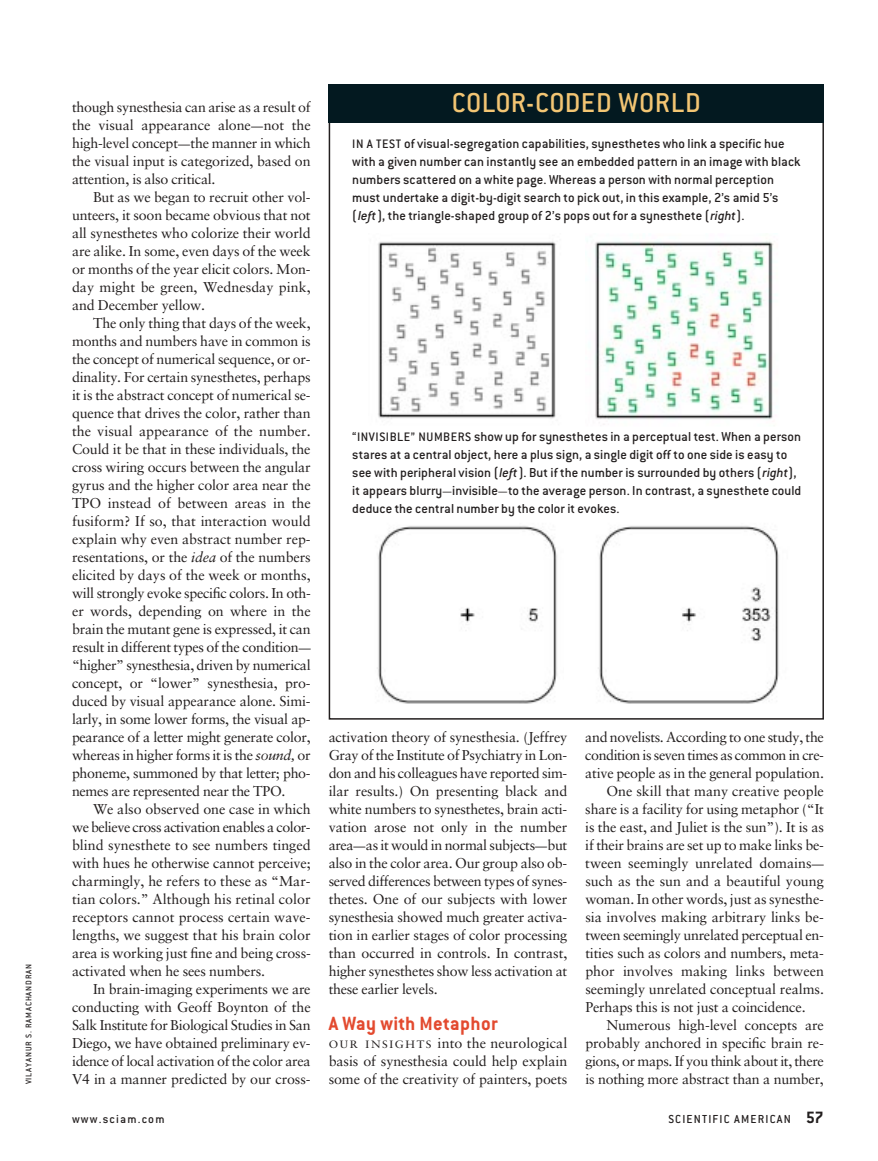
<style>
.page{position:relative;width:878px;height:1161px;background:#fff}
.page>*{position:absolute;margin:0;border:0;box-sizing:border-box;transform-origin:0 0}
.t1{font:500 30px "Conduit ITC";letter-spacing:.01em;color:#f3c573}
.t2{font:700 21px "Conduit ITC";letter-spacing:.02em;color:#e34a2f}
.t3{font:14.25px/18px "Sabon";letter-spacing:-.01em;color:#231f1f;text-align:justify}
.t4{font:500 14.25px/18px "Conduit ITC";letter-spacing:.005em;color:#231f1f}
.t5{font:14.25px "Sabon";letter-spacing:-.03em;color:#231f1f}
.t6{font:500 12.75px "Conduit ITC";letter-spacing:.09em;color:#231f1f}
.t7{font:500 9px "Conduit ITC";letter-spacing:.09em;color:#231f1f}
.s1{font-size:12px}
.s2{font-style:italic}
.s3{font-size:13.5px}
.s4{font-family:"Sabon Roman SC";font-size:10.65px}
.s5{font-weight:700;font-size:18px}
</style>
<div class="page">
<img style="left:378px;top:241px;width:178px;height:178px">
<img style="left:598px;top:526px;width:181px;height:178px">
<div style="left:328px;top:84px;width:496px;height:39px;background:#031920"></div>
<img style="left:595px;top:241px;width:179px;height:184px">
<img style="left:377px;top:526px;width:180px;height:178px">
<p class="t7" style="left:25px;top:1084px;width:122px;rotate:-90deg">VILAYANUR S. RAMACHANDRAN</p>
<p class="t3" style="left:72px;top:99px;width:240px">though synesthesia can arise as a result of the visual appearance alone<span class="s1">—</span>not the high-level concept<span class="s1">—</span>the manner in which the visual input is categorized, based on attention, is also critical.</p>
<p class="t3" style="left:72px;top:189px;width:240px;text-indent:21px">But as we began to recruit other vol&shy;unteers, it soon became obvious that not all synesthetes who colorize their world are alike. In some, even days of the week or months of the year elicit colors. Mon&shy;day might be green, Wednesday pink, and December yellow.</p>
<p class="t3" style="left:72px;top:315px;width:240px;text-indent:21px">The only thing that days of the week, months and numbers have in common is the concept of numerical sequence, or or&shy;dinality. For certain synesthetes, perhaps it is the abstract concept of numerical se&shy;quence that drives the color, rather than the visual appearance of the number.<br>Could it be that in these individuals, the cross wiring occurs between the angular gyrus and the higher color area near the TPO instead of between areas in the fusiform? If so, that interaction would explain why even abstract number rep&shy;resentations, or the <span class="s2">idea</span> of the numbers elicited by days of the week or months, will strongly evoke specific colors. In oth&shy;er words, depending on where in the brain the mutant gene is expressed, it can result in different types of the condition<span class="s1">— </span>“higher” synesthesia, driven by numerical concept, or “lower” synesthesia, pro&shy;duced by visual appearance alone. Simi&shy;larly, in some lower forms, the visual ap&shy;pearance of a letter might generate color, whereas in higher forms it is the <span class="s2">sound,</span> or phoneme, summoned by that letter; pho&shy;nemes are represented near the TPO.</p>
<p class="t3" style="left:72px;top:801px;width:240px;text-indent:21px">We also observed one case in which we believe cross activation enables a color&shy;blind synesthete to see numbers tinged with hues he otherwise cannot perceive; charmingly, he refers to these as “Mar&shy;tian colors.” Although his retinal color receptors cannot process certain wave&shy;lengths, we suggest that his brain color area is working just fine and being cross&shy;activated when he sees numbers.</p>
<p class="t3" style="left:72px;top:981px;width:240px;text-indent:21px">In brain-imaging experiments we are conducting with Geoff Boynton of the Salk Institute for Biological Studies in San Diego, we have obtained preliminary ev&shy;idence of local activation of the color area V4 in a manner predicted by our cross-</p>
<h1 class="t1" style="left:452px;top:91px;width:250px">COLOR-CODED WORLD</h1>
<p class="t4" style="left:352px;top:137px;width:450px"><span class="s3">IN A TEST</span> of visual-segregation capabilities, synesthetes who link a specific hue with a given number can instantly see an embedded pattern in an image with black numbers scattered on a white page. Whereas a person with normal perception must undertake a digit-by-digit search to pick out, in this example, 2’s amid 5’s (<span class="s2">left</span>), the triangle-shaped group of 2’s pops out for a synesthete (<span class="s2">right</span>).</p>
<p class="t4" style="left:352px;top:430px;width:450px"><span class="s3">“INVISIBLE” NUMBERS</span> show up for synesthetes in a perceptual test. When a person stares at a central object, here a plus sign, a single digit off to one side is easy to see with peripheral vision (<span class="s2">left</span>). But if the number is surrounded by others (<span class="s2">right</span>), it appears blurry<span class="s1">—</span>invisible<span class="s1">—</span>to the average person. In contrast, a synesthete could deduce the central number by the color it evokes.</p>
<p class="t3" style="left:328px;top:729px;width:240px">activation theory of synesthesia. (Jeffrey Gray of the Institute of Psychiatry in Lon&shy;don and his colleagues have reported sim&shy;ilar results.) On presenting black and white numbers to synesthetes, brain acti&shy;vation arose not only in the number area<span class="s1">—</span>as it would in normal subjects<span class="s1">—</span>but also in the color area. Our group also ob&shy;served differences between types of synes&shy;thetes. One of our subjects with lower synesthesia showed much greater activa&shy;tion in earlier stages of color processing than occurred in controls. In contrast, higher synesthetes show less activation at these earlier levels.</p>
<h2 class="t2" style="left:328px;top:1015px;width:170px">A Way with Metaphor</h2>
<p class="t3" style="left:328px;top:1035px;width:240px"><span class="s4">OUR INSIGHTS</span> into the neurological basis of synesthesia could help explain some of the creativity of painters, poets</p>
<p class="t3" style="left:585px;top:729px;width:240px">and novelists. According to one study, the</p>
<p class="t5" style="left:585px;top:749px;width:240px">condition is seven times as common in cre-</p>
<p class="t3" style="left:585px;top:765px;width:240px">ative people as in the general population.</p>
<p class="t3" style="left:606px;top:783px;width:219px">One skill that many creative people</p>
<p class="t3" style="left:585px;top:801px;width:240px">share is a facility for using metaphor (“It</p>
<p class="t3" style="left:585px;top:819px;width:240px">is the east, and Juliet is the sun”). It is as</p>
<p class="t3" style="left:585px;top:837px;width:240px">if their brains are set up to make links be-</p>
<p class="t3" style="left:585px;top:855px;width:240px">tween seemingly unrelated domains<span class="s1">—</span></p>
<p class="t3" style="left:585px;top:873px;width:240px">such as the sun and a beautiful young</p>
<p class="t3" style="left:585px;top:891px;width:240px">woman. In other words, just as synesthe-</p>
<p class="t3" style="left:585px;top:909px;width:240px">sia involves making arbitrary links be-</p>
<p class="t3" style="left:585px;top:927px;width:240px">tween seemingly unrelated perceptual en-</p>
<p class="t3" style="left:585px;top:945px;width:240px">tities such as colors and numbers, meta-</p>
<p class="t3" style="left:585px;top:963px;width:240px">phor involves making links between</p>
<p class="t3" style="left:585px;top:981px;width:240px">seemingly unrelated conceptual realms.</p>
<p class="t3" style="left:585px;top:999px;width:222px">Perhaps this is not just a coincidence.</p>
<p class="t3" style="left:606px;top:1017px;width:219px">Numerous high-level concepts are</p>
<p class="t3" style="left:585px;top:1035px;width:240px">probably anchored in specific brain re-</p>
<p class="t3" style="left:585px;top:1053px;width:240px">gions, or maps. If you think about it, there</p>
<p class="t3" style="left:585px;top:1071px;width:240px">is nothing more abstract than a number,</p>
<p class="t6" style="left:72px;top:1114px;width:94px">www.sciam.com</p>
<p class="t6" style="left:668px;top:1114px;width:157px">SCIENTIFIC AMERICAN <span class="s5">57</span></p>
</div>
